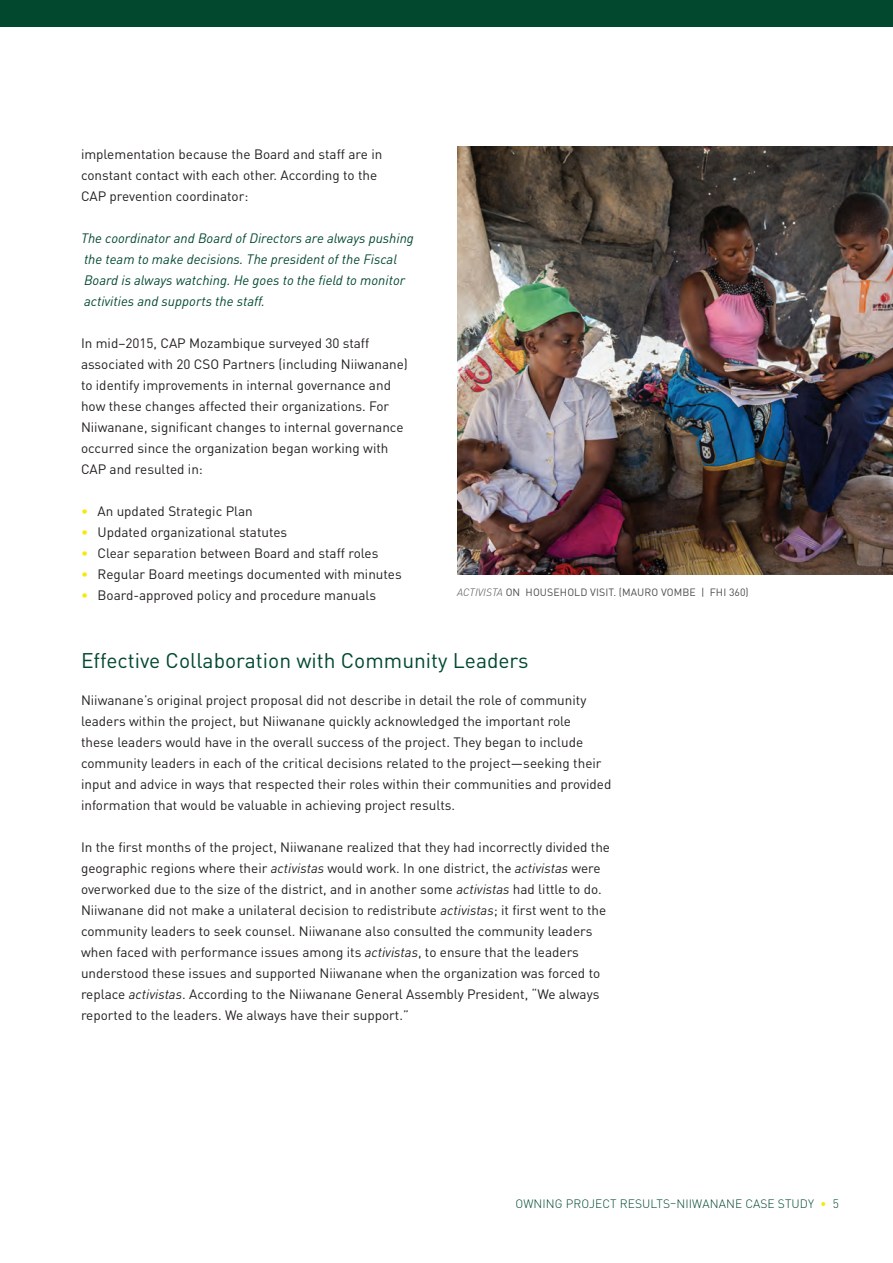
<style>
.page{position:relative;width:893px;height:1263px;background:#fff}
.page>*{position:absolute;margin:0;border:0;box-sizing:border-box;transform-origin:0 0}
.Heading_1{font:21px "DIN Pro";color:#01482e}
.t1{font:13.5px/21px "DIN Pro";color:#231f20}
.quote{font:italic 13.5px/21px "DINOT";color:#01482e}
.t2{font:300 12px "DINOT";letter-spacing:.01em;color:#01482e}
.photo_caption{font:10.5px "DIN Pro";letter-spacing:.01em;color:#4b4c4d}
.s1{color:#f9e806}
.s2{font-family:"DINOT";font-weight:300;font-style:italic}
.s3{font-family:"DINOT";font-style:italic}
</style>
<div class="page">
<div style="left:0;top:0;width:893px;height:27px;background:#01482e"></div>
<img style="left:457px;top:147px;width:436px;height:427px">
<p class="t1" style="left:81px;top:143px;width:303px">implementation because the Board and staff are in constant contact with each other. According to the<br>CAP prevention coordinator:</p>
<p class="quote" style="left:81px;top:227px;width:334px">The coordinator and Board of Directors are always pushing the team to make decisions. The president of the Fiscal Board is always watching. He goes to the field to monitor activities and supports the staff.</p>
<p class="t1" style="left:81px;top:332px;width:328px">In mid–2015, CAP Mozambique surveyed 30 staff associated with 20 CSO Partners (including Niiwanane) to identify improvements in internal governance and how these changes affected their organizations. For Niiwanane, significant changes to internal governance occurred since the organization began working with CAP and resulted in:</p>
<p class="t1" style="left:81px;top:500px;width:173px"><span class="s1">•</span> An updated Strategic Plan</p>
<p class="t1" style="left:81px;top:521px;width:208px"><span class="s1">•</span> Updated organizational statutes</p>
<p class="t1" style="left:81px;top:542px;width:299px"><span class="s1">•</span> Clear separation between Board and staff roles</p>
<p class="t1" style="left:81px;top:563px;width:322px"><span class="s1">•</span> Regular Board meetings documented with minutes</p>
<p class="t1" style="left:81px;top:584px;width:297px"><span class="s1">•</span> Board-approved policy and procedure manuals</p>
<p class="photo_caption" style="left:457px;top:585px;width:293px"><span class="s2">ACTIVISTA</span> ON HOUSEHOLD VISIT. (MAURO VOMBE | FHI 360)</p>
<p class="Heading_1" style="left:81px;top:646px;width:449px">Effective Collaboration with Community Leaders</p>
<p class="t1" style="left:81px;top:689px;width:532px">Niiwanane’s original project proposal did not describe in detail the role of community leaders within the project, but Niiwanane quickly acknowledged the important role<br>these leaders would have in the overall success of the project. They began to include community leaders in each of the critical decisions related to the project—seeking their input and advice in ways that respected their roles within their communities and provided information that would be valuable in achieving project results.</p>
<p class="t1" style="left:81px;top:836px;width:531px">In the first months of the project, Niiwanane realized that they had incorrectly divided the geographic regions where their <span class="s3">activistas</span> would work. In one district, the <span class="s3">activistas</span> were overworked due to the size of the district, and in another some <span class="s3">activistas</span> had little to do.<br>Niiwanane did not make a unilateral decision to redistribute <span class="s3">activistas</span>; it first went to the community leaders to seek counsel. Niiwanane also consulted the community leaders when faced with performance issues among its <span class="s3">activistas</span>, to ensure that the leaders understood these issues and supported Niiwanane when the organization was forced to replace <span class="s3">activistas</span>. According to the Niiwanane General Assembly President, “We always reported to the leaders. We always have their support.”</p>
<p class="t2" style="left:515px;top:1196px;width:325px">OWNING PROJECT RESULTS–NIIWANANE CASE STUDY <span class="s1">•</span> 5</p>
</div>
